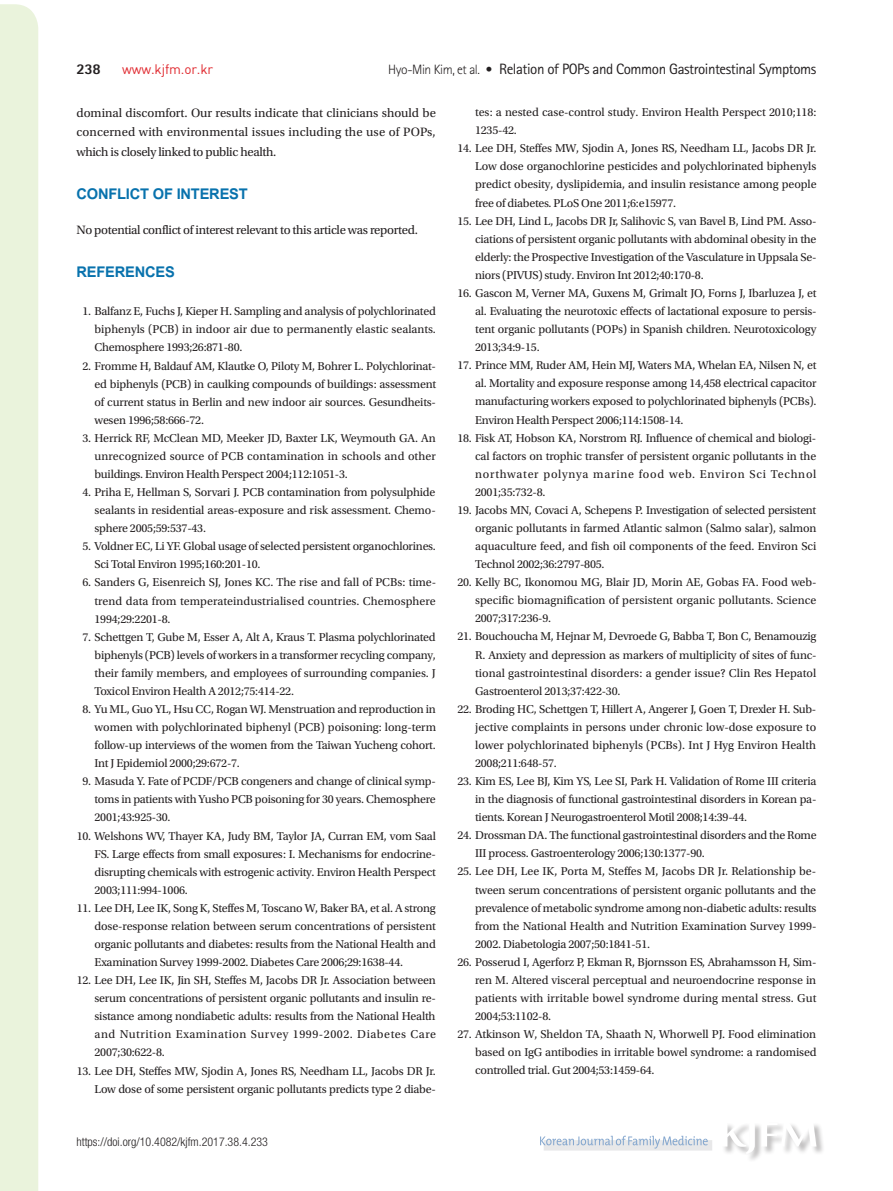
<style>
.page{position:relative;width:893px;height:1191px;background:#fff}
.page>*{position:absolute;margin:0;border:0;box-sizing:border-box;transform-origin:0 0}
.t1{font:700 20.4px "Utsaah";letter-spacing:-.01em;color:#0872ad}
.t2{font:15px "Rotis Sans Serif Std";letter-spacing:-.03em;color:#231f20}
.t3{font:800 15px "Rotis Sans Serif Std";color:#231f20}
.t4{font:13.5px "Dinreg";letter-spacing:-.01em;color:#e02a30}
.t5{font:12.75px/19.5px "Utopia Std";letter-spacing:-.025em;color:#231f20;text-align:justify}
.t6{font:12px/18px "Utopia Std";letter-spacing:-.02em;color:#231f20;text-align:justify}
.t7{font:300 condensed 12px "Helvetica Neue LT Std";color:#231f20}
.s1{font-weight:300;font-size:13.5px}
</style>
<div class="page">
<div style="left:0;top:4px;width:38px;height:1187px;background:#eaf3dc"></div>
<div style="left:721px;top:1122px;width:104px;height:40px;background:#231f20;opacity:.3"></div>
<svg style="left:722px;top:1122px;width:94px;height:32px"></svg>
<div style="left:544px;top:1140px;width:168px;height:10px;background:#e8e8e9"></div>
<svg style="left:540px;top:1135px;width:168px;height:13px"></svg>
<p class="t3" style="left:77px;top:60px;width:26px">238</p>
<p class="t4" style="left:122px;top:61px;width:93px">www.kjfm.or.kr</p>
<p class="t2" style="left:388px;top:60px;width:430px"><span class="s1">Hyo-Min Kim, et al. •</span> Relation of POPs and Common Gastrointestinal Symptoms</p>
<p class="t5" style="left:77px;top:103px;width:361px">dominal discomfort. Our results indicate that clinicians should be concerned with environmental issues including the use of POPs, which is closely linked to public health.</p>
<h1 class="t1" style="left:77px;top:184px;width:20px">CONFLI</h1>
<h1 class="t1" style="left:130px;top:184px;width:57px">CTOF INTEREST</h1>
<p class="t5" style="left:77px;top:220px;width:343px">No potential conflict of interest relevant to this article was reported.</p>
<h1 class="t1" style="left:77px;top:262px;width:100px">References</h1>
<p class="t6" style="left:95px;top:302px;width:343px;text-indent:-12px">1. Balfanz E, Fuchs J, Kieper H. Sampling and analysis of polychlorinated biphenyls (PCB) in indoor air due to permanently elastic sealants.<br>Chemosphere 1993;26:871-80.</p>
<p class="t6" style="left:95px;top:357px;width:343px;text-indent:-12px">2. Fromme H, Baldauf AM, Klautke O, Piloty M, Bohrer L. Polychlorinat&shy;ed biphenyls (PCB) in caulking compounds of buildings: assessment of current status in Berlin and new indoor air sources. Gesundheits&shy;wesen 1996;58:666-72.</p>
<p class="t6" style="left:95px;top:429px;width:343px;text-indent:-12px">3. Herrick RF, McClean MD, Meeker JD, Baxter LK, Weymouth GA. An unrecognized source of PCB contamination in schools and other buildings. Environ Health Perspect 2004;112:1051-3.</p>
<p class="t6" style="left:95px;top:483px;width:343px;text-indent:-12px">4. Priha E, Hellman S, Sorvari J. PCB contamination from polysulphide sealants in residential areas-exposure and risk assessment. Chemo&shy;sphere 2005;59:537-43.</p>
<p class="t6" style="left:95px;top:537px;width:343px;text-indent:-12px">5. Voldner EC, Li YF. Global usage of selected persistent organochlorines.<br>Sci Total Environ 1995;160:201-10.</p>
<p class="t6" style="left:95px;top:574px;width:343px;text-indent:-12px">6. Sanders G, Eisenreich SJ, Jones KC. The rise and fall of PCBs: time&shy;trend data from temperateindustrialised countries. Chemosphere 1994;29:2201-8.</p>
<p class="t6" style="left:95px;top:628px;width:343px;text-indent:-12px">7. Schettgen T, Gube M, Esser A, Alt A, Kraus T. Plasma polychlorinated biphenyls (PCB) levels of workers in a transformer recycling company, their family members, and employees of surrounding companies. J Toxicol Environ Health A 2012;75:414-22.</p>
<p class="t6" style="left:95px;top:700px;width:343px;text-indent:-12px">8. Yu ML, Guo YL, Hsu CC, Rogan WJ. Menstruation and reproduction in women with polychlorinated biphenyl (PCB) poisoning: long-term follow-up interviews of the women from the Taiwan Yucheng cohort.<br>Int J Epidemiol 2000;29:672-7.</p>
<p class="t6" style="left:95px;top:772px;width:343px;text-indent:-12px">9. Masuda Y. Fate of PCDF/PCB congeners and change of clinical symp&shy;toms in patients with Yusho PCB poisoning for 30 years. Chemosphere 2001;43:925-30.</p>
<p class="t6" style="left:95px;top:827px;width:343px;text-indent:-18px">10. Welshons WV, Thayer KA, Judy BM, Taylor JA, Curran EM, vom Saal FS. Large effects from small exposures: I. Mechanisms for endocrine&shy;disrupting chemicals with estrogenic activity. Environ Health Perspect 2003;111:994-1006.</p>
<p class="t6" style="left:95px;top:899px;width:343px;text-indent:-18px">11. Lee DH, Lee IK, Song K, Steffes M, Toscano W, Baker BA, et al. A strong dose-response relation between serum concentrations of persistent organic pollutants and diabetes: results from the National Health and Examination Survey 1999-2002. Diabetes Care 2006;29:1638-44.</p>
<p class="t6" style="left:95px;top:971px;width:343px;text-indent:-18px">12. Lee DH, Lee IK, Jin SH, Steffes M, Jacobs DR Jr. Association between serum concentrations of persistent organic pollutants and insulin re&shy;sistance among nondiabetic adults: results from the National Health and Nutrition Examination Survey 1999-2002. Diabetes Care 2007;30:622-8.</p>
<p class="t6" style="left:77px;top:1061px;width:361px;text-align:right">13. Lee DH, Steffes MW, Sjodin A, Jones RS, Needham LL, Jacobs DR Jr.<br>Low dose of some persistent organic pollutants predicts type 2 diabe-</p>
<p class="t7" style="left:77px;top:1134px;width:193px">https://doi.org/10.4082/kjfm.2017.38.4.233</p>
<p class="t6" style="left:475px;top:103px;width:343px">tes: a nested case-control study. Environ Health Perspect 2010;118:<br>1235-42.</p>
<p class="t6" style="left:475px;top:140px;width:343px;text-indent:-18px">14. Lee DH, Steffes MW, Sjodin A, Jones RS, Needham LL, Jacobs DR Jr.<br>Low dose organochlorine pesticides and polychlorinated biphenyls predict obesity, dyslipidemia, and insulin resistance among people free of diabetes. PLoS One 2011;6:e15977.</p>
<p class="t6" style="left:475px;top:212px;width:343px;text-indent:-18px">15. Lee DH, Lind L, Jacobs DR Jr, Salihovic S, van Bavel B, Lind PM. Asso&shy;ciations of persistent organic pollutants with abdominal obesity in the elderly: the Prospective Investigation of the Vasculature in Uppsala Se&shy;niors (PIVUS) study. Environ Int 2012;40:170-8.</p>
<p class="t6" style="left:475px;top:284px;width:343px;text-indent:-18px">16. Gascon M, Verner MA, Guxens M, Grimalt JO, Forns J, Ibarluzea J, et al. Evaluating the neurotoxic effects of lactational exposure to persis&shy;tent organic pollutants (POPs) in Spanish children. Neurotoxicology 2013;34:9-15.</p>
<p class="t6" style="left:475px;top:356px;width:343px;text-indent:-18px">17. Prince MM, Ruder AM, Hein MJ, Waters MA, Whelan EA, Nilsen N, et al. Mortality and exposure response among 14,458 electrical capacitor manufacturing workers exposed to polychlorinated biphenyls (PCBs).<br>Environ Health Perspect 2006;114:1508-14.</p>
<p class="t6" style="left:475px;top:429px;width:343px;text-indent:-18px">18. Fisk AT, Hobson KA, Norstrom RJ. Influence of chemical and biologi&shy;cal factors on trophic transfer of persistent organic pollutants in the northwater polynya marine food web. Environ Sci Technol 2001;35:732-8.</p>
<p class="t6" style="left:475px;top:501px;width:343px;text-indent:-18px">19. Jacobs MN, Covaci A, Schepens P. Investigation of selected persistent organic pollutants in farmed Atlantic salmon (Salmo salar), salmon aquaculture feed, and fish oil components of the feed. Environ Sci Technol 2002;36:2797-805.</p>
<p class="t6" style="left:475px;top:573px;width:343px;text-indent:-18px">20. Kelly BC, Ikonomou MG, Blair JD, Morin AE, Gobas FA. Food web&shy;specific biomagnification of persistent organic pollutants. Science 2007;317:236-9.</p>
<p class="t6" style="left:475px;top:628px;width:343px;text-indent:-18px">21. Bouchoucha M, Hejnar M, Devroede G, Babba T, Bon C, Benamouzig R. Anxiety and depression as markers of multiplicity of sites of func&shy;tional gastrointestinal disorders: a gender issue? Clin Res Hepatol Gastroenterol 2013;37:422-30.</p>
<p class="t6" style="left:475px;top:700px;width:343px;text-indent:-18px">22. Broding HC, Schettgen T, Hillert A, Angerer J, Goen T, Drexler H. Sub&shy;jective complaints in persons under chronic low-dose exposure to lower polychlorinated biphenyls (PCBs). Int J Hyg Environ Health 2008;211:648-57.</p>
<p class="t6" style="left:475px;top:772px;width:343px;text-indent:-18px">23. Kim ES, Lee BJ, Kim YS, Lee SI, Park H. Validation of Rome III criteria in the diagnosis of functional gastrointestinal disorders in Korean pa&shy;tients. Korean J Neurogastroenterol Motil 2008;14:39-44.</p>
<p class="t6" style="left:475px;top:826px;width:343px;text-indent:-18px">24. Drossman DA. The functional gastrointestinal disorders and the Rome<br>III process. Gastroenterology 2006;130:1377-90.</p>
<p class="t6" style="left:475px;top:862px;width:343px;text-indent:-18px">25. Lee DH, Lee IK, Porta M, Steffes M, Jacobs DR Jr. Relationship be&shy;tween serum concentrations of persistent organic pollutants and the prevalence of metabolic syndrome among non-diabetic adults: results from the National Health and Nutrition Examination Survey 1999- 2002. Diabetologia 2007;50:1841-51.</p>
<p class="t6" style="left:475px;top:953px;width:343px;text-indent:-18px">26. Posserud I, Agerforz P, Ekman R, Bjornsson ES, Abrahamsson H, Sim&shy;ren M. Altered visceral perceptual and neuroendocrine response in patients with irritable bowel syndrome during mental stress. Gut 2004;53:1102-8.</p>
<p class="t6" style="left:475px;top:1025px;width:343px;text-indent:-18px">27. Atkinson W, Sheldon TA, Shaath N, Whorwell PJ. Food elimination based on IgG antibodies in irritable bowel syndrome: a randomised controlled trial. Gut 2004;53:1459-64.</p>
</div>
